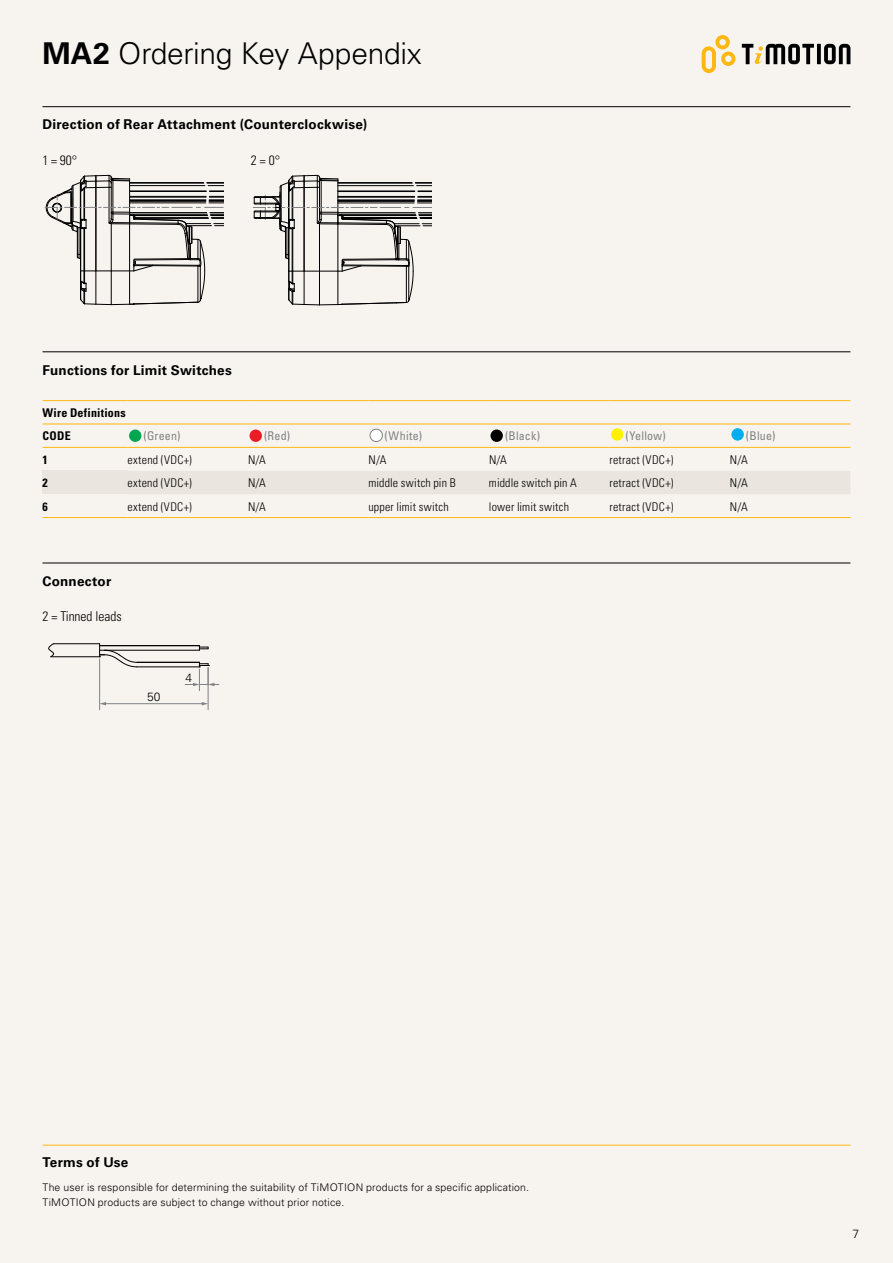
<style>
.page{position:relative;width:893px;height:1263px;background:#f7f3ef}
.page>*{position:absolute;margin:0;border:0;box-sizing:border-box;transform-origin:0 0}
.t1{font:300 30px "Univers LT Std";letter-spacing:-.01em;color:#000}
.t2{font:700 13.5px "Univers LT Std";letter-spacing:.015em;color:#000}
.t3{font:300 condensed 13.5px "Univers LT Std";color:#000}
.t4{font:300 condensed 12px "Univers LT Std";letter-spacing:.02em;color:#000}
.t5{font:condensed 12px "Univers LT Std";letter-spacing:.02em;color:#808284}
.t6{font:700 condensed 12px/23.4px "Univers LT Std";letter-spacing:.02em;color:#000}
.t7{font:300 12px "Univers LT Std";color:#000}
.t8{font:300 10.5px/15px "Univers LT Std";letter-spacing:.015em;color:#000}
.s1{font-weight:700}
</style>
<div class="page">
<svg style="left:702px;top:35px;width:33px;height:38px"></svg>
<svg style="left:817px;top:44px;width:4px;height:20px"></svg>
<svg style="left:824px;top:44px;width:26px;height:20px"></svg>
<svg style="left:742px;top:44px;width:72px;height:20px"></svg>
<hr style="left:43px;top:106px;width:807px;height:1px;background:#000">
<hr style="left:43px;top:352px;width:807px;height:1px;background:#000">
<div style="left:43px;top:471px;width:85px;height:23px;background:#eae6df"></div>
<div style="left:128px;top:471px;width:722px;height:23px;background:#eae6df"></div>
<hr style="left:43px;top:447px;width:85px;height:1px;background:#fdb812">
<hr style="left:43px;top:400px;width:85px;height:1px;background:#fdb812">
<hr style="left:128px;top:400px;width:120px;height:1px;background:#fdb812">
<hr style="left:248px;top:400px;width:121px;height:1px;background:#fdb812">
<hr style="left:369px;top:400px;width:120px;height:1px;background:#fdb812">
<hr style="left:489px;top:400px;width:120px;height:1px;background:#fdb812">
<hr style="left:609px;top:400px;width:121px;height:1px;background:#fdb812">
<hr style="left:730px;top:400px;width:120px;height:1px;background:#fdb812">
<hr style="left:43px;top:424px;width:85px;height:1px;background:#fdb812">
<hr style="left:128px;top:424px;width:120px;height:1px;background:#fdb812">
<hr style="left:248px;top:424px;width:121px;height:1px;background:#fdb812">
<hr style="left:369px;top:424px;width:120px;height:1px;background:#fdb812">
<hr style="left:489px;top:424px;width:120px;height:1px;background:#fdb812">
<hr style="left:609px;top:424px;width:121px;height:1px;background:#fdb812">
<hr style="left:730px;top:424px;width:120px;height:1px;background:#fdb812">
<hr style="left:128px;top:447px;width:120px;height:1px;background:#fdb812">
<hr style="left:248px;top:447px;width:121px;height:1px;background:#fdb812">
<hr style="left:369px;top:447px;width:120px;height:1px;background:#fdb812">
<hr style="left:489px;top:447px;width:120px;height:1px;background:#fdb812">
<hr style="left:609px;top:447px;width:121px;height:1px;background:#fdb812">
<hr style="left:730px;top:447px;width:120px;height:1px;background:#fdb812">
<hr style="left:43px;top:517px;width:85px;height:1px;background:#fdb812">
<hr style="left:128px;top:517px;width:120px;height:1px;background:#fdb812">
<hr style="left:248px;top:517px;width:121px;height:1px;background:#fdb812">
<hr style="left:369px;top:517px;width:120px;height:1px;background:#fdb812">
<hr style="left:489px;top:517px;width:120px;height:1px;background:#fdb812">
<hr style="left:609px;top:517px;width:121px;height:1px;background:#fdb812">
<hr style="left:730px;top:517px;width:120px;height:1px;background:#fdb812">
<div style="left:250px;top:429px;width:12px;height:13px;background:#ed1b23;border-radius:50%"></div>
<div style="left:129px;top:429px;width:12px;height:13px;background:#00a650;border-radius:50%"></div>
<div style="left:370px;top:429px;width:12px;height:12px;background:#fff;border-radius:50%"></div>
<div style="left:370px;top:429px;width:13px;height:13px;border:1px solid #808284;border-radius:50%"></div>
<svg style="left:490px;top:429px;width:13px;height:13px"></svg>
<div style="left:611px;top:428px;width:12px;height:13px;background:#fff200;border-radius:50%"></div>
<div style="left:731px;top:428px;width:13px;height:13px;background:#00aeef;border-radius:50%"></div>
<svg style="left:45px;top:174px;width:178px;height:131px"></svg>
<svg style="left:253px;top:175px;width:179px;height:130px"></svg>
<hr style="left:43px;top:563px;width:807px;height:1px;background:#000">
<hr style="left:53px;top:643px;width:47px;height:1px;background:#030000">
<hr style="left:51px;top:656px;width:49px;height:1px;background:#030000">
<svg style="left:48px;top:643px;width:6px;height:14px"></svg>
<hr style="left:137px;top:667px;width:62px;height:1px;background:#030000">
<hr style="left:137px;top:662px;width:62px;height:1px;background:#030000">
<hr style="left:100px;top:645px;width:99px;height:1px;background:#030000">
<hr style="left:100px;top:650px;width:99px;height:1px;background:#030000">
<svg style="left:199px;top:646px;width:10px;height:4px"></svg>
<svg style="left:99px;top:644px;width:38px;height:23px"></svg>
<hr style="left:99px;top:659px;width:1px;height:51px;background:#808284">
<hr style="left:208px;top:668px;width:1px;height:42px;background:#808284">
<hr style="left:105px;top:703px;width:98px;height:1px;background:#808284">
<svg style="left:100px;top:702px;width:6px;height:3px"></svg>
<svg style="left:202px;top:702px;width:6px;height:3px"></svg>
<svg style="left:185px;top:662px;width:34px;height:29px"></svg>
<hr style="left:43px;top:1145px;width:807px;height:1px;background:#fdb812">
<h1 class="t1" style="left:43px;top:36px;width:381px"><span class="s1">MA2</span> Ordering Key Appendix</h1>
<p class="t2" style="left:43px;top:117px;width:326px">Direction of Rear Attachment (Counterclockwise)</p>
<p class="t3" style="left:43px;top:152px;width:36px">1 = 90°</p>
<p class="t3" style="left:251px;top:152px;width:31px">2 = 0°</p>
<p class="t2" style="left:43px;top:362px;width:191px">Functions for Limit Switches</p>
<p class="t6" style="left:43px;top:401px;width:85px">Wire Definitions<br>CODE</p>
<p class="t5" style="left:144px;top:428px;width:38px">(Green)</p>
<p class="t5" style="left:264px;top:428px;width:28px">(Red)</p>
<p class="t5" style="left:384px;top:428px;width:39px">(White)</p>
<p class="t5" style="left:505px;top:428px;width:37px">(Black)</p>
<p class="t5" style="left:625px;top:428px;width:42px">(Yellow)</p>
<p class="t5" style="left:746px;top:428px;width:31px">(Blue)</p>
<p class="t6" style="left:43px;top:448px;width:7px">1</p>
<p class="t4" style="left:128px;top:453px;width:66px">extend (VDC+)</p>
<p class="t4" style="left:248px;top:453px;width:19px">N/A</p>
<p class="t4" style="left:368px;top:453px;width:19px">N/A</p>
<p class="t4" style="left:489px;top:453px;width:19px">N/A</p>
<p class="t4" style="left:609px;top:453px;width:66px">retract (VDC+)</p>
<p class="t4" style="left:730px;top:453px;width:19px">N/A</p>
<p class="t6" style="left:42px;top:471px;width:7px">2</p>
<p class="t4" style="left:128px;top:476px;width:66px">extend (VDC+)</p>
<p class="t4" style="left:248px;top:476px;width:19px">N/A</p>
<p class="t4" style="left:368px;top:476px;width:89px">middle switch pin B</p>
<p class="t4" style="left:489px;top:476px;width:89px">middle switch pin A</p>
<p class="t4" style="left:609px;top:476px;width:66px">retract (VDC+)</p>
<p class="t4" style="left:730px;top:476px;width:19px">N/A</p>
<p class="t6" style="left:42px;top:495px;width:7px">6</p>
<p class="t4" style="left:128px;top:499px;width:66px">extend (VDC+)</p>
<p class="t4" style="left:248px;top:499px;width:19px">N/A</p>
<p class="t4" style="left:368px;top:499px;width:82px">upper limit switch</p>
<p class="t4" style="left:489px;top:499px;width:82px">lower limit switch</p>
<p class="t4" style="left:609px;top:499px;width:66px">retract (VDC+)</p>
<p class="t4" style="left:730px;top:499px;width:19px">N/A</p>
<p class="t2" style="left:43px;top:573px;width:70px">Connector</p>
<p class="t3" style="left:42px;top:608px;width:81px">2 = Tinned leads</p>
<p class="t7" style="left:147px;top:690px;width:15px">50</p>
<p class="t7" style="left:185px;top:670px;width:8px">4</p>
<p class="t2" style="left:43px;top:1155px;width:87px">Terms of Use</p>
<p class="t8" style="left:43px;top:1179px;width:488px">The user is responsible for determining the suitability of TiMOTION products for a specific application.<br>TiMOTION products are subject to change without prior notice.</p>
<p class="t7" style="left:852px;top:1226px;width:8px">7</p>
</div>
